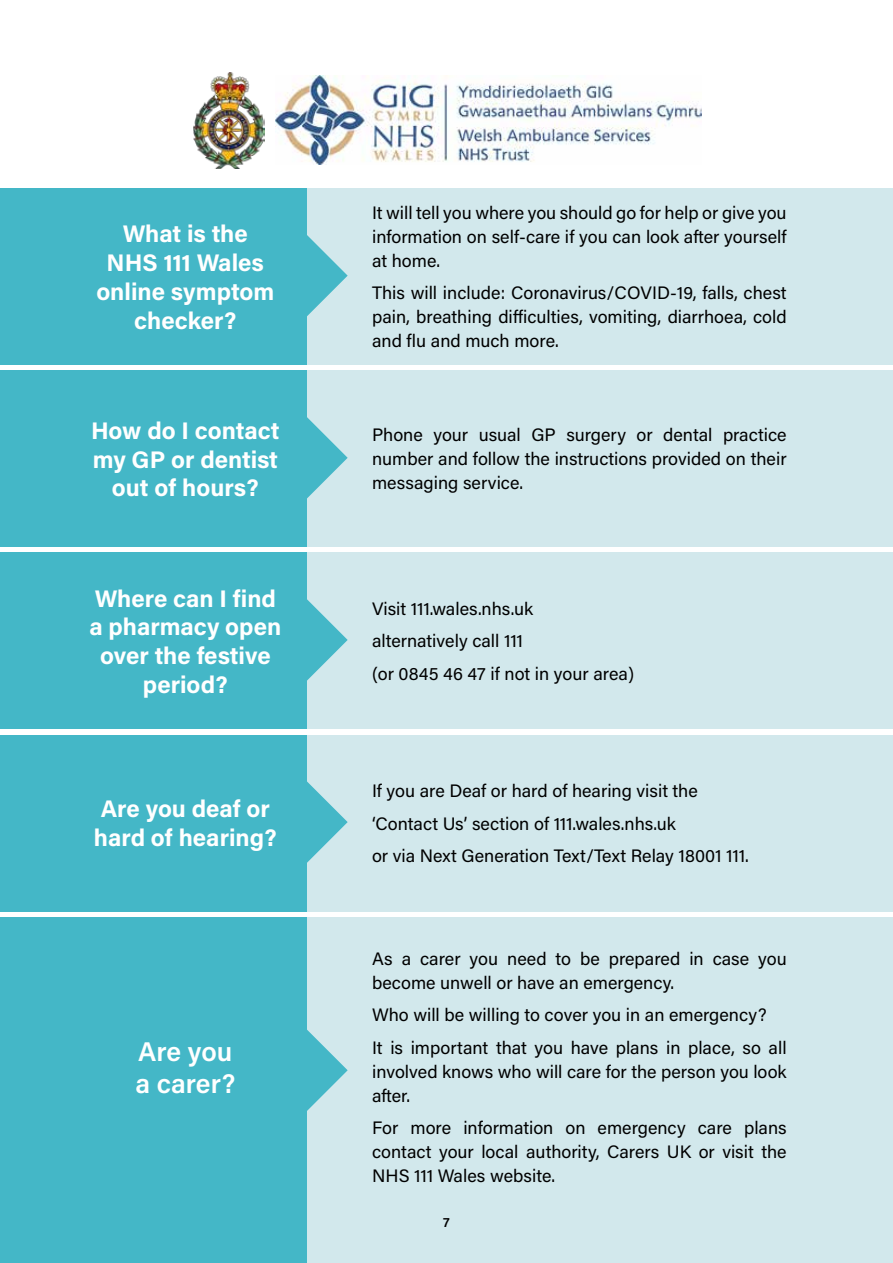
<style>
.page{position:relative;width:893px;height:1263px;background:#fff}
.page>*{position:absolute;margin:0;border:0;box-sizing:border-box;transform-origin:0 0}
.Subtitle_Blue{font:600 27px "Acumin Pro";color:#fff}
.BODY{font:700 24px/28.8px "Acumin Pro";color:#fff;text-align:center}
.BODY-2{font:18px/24px "Acumin Pro";color:#000;text-align:justify}
.t1{font:600 13.5px "Acumin Pro";color:#000}
</style>
<div class="page">
<div style="left:285px;top:188px;width:608px;height:177px;background:#d2e8ec"></div>
<div style="left:285px;top:735px;width:608px;height:176px;background:#d2e8ec"></div>
<div style="left:285px;top:370px;width:608px;height:177px;background:#d2e8ec"></div>
<div style="left:285px;top:918px;width:608px;height:345px;background:#d2e8ec"></div>
<div style="left:285px;top:552px;width:608px;height:177px;background:#d2e8ec"></div>
<div style="left:0;top:188px;width:307px;height:177px;background:#44b7c7"></div>
<div style="left:0;top:735px;width:307px;height:176px;background:#44b7c7"></div>
<div style="left:0;top:370px;width:307px;height:177px;background:#44b7c7"></div>
<div style="left:0;top:918px;width:307px;height:345px;background:#44b7c7"></div>
<div style="left:0;top:552px;width:307px;height:177px;background:#44b7c7"></div>
<svg style="left:307px;top:235px;width:41px;height:81px"></svg>
<svg style="left:307px;top:781px;width:41px;height:82px"></svg>
<svg style="left:307px;top:417px;width:41px;height:82px"></svg>
<svg style="left:307px;top:1030px;width:41px;height:81px"></svg>
<svg style="left:307px;top:599px;width:41px;height:82px"></svg>
<img style="left:275px;top:76px;width:426px;height:89px">
<img style="left:194px;top:72px;width:70px;height:96px">
<p class="BODY" style="left:96px;top:218px;width:180px">What is the<br>NHS 111 Wales online symptom checker?</p>
<p class="BODY" style="left:91px;top:415px;width:190px">How do I contact my GP or dentist out of hours?</p>
<p class="BODY" style="left:89px;top:583px;width:193px">Where can I find a pharmacy open over the festive period?</p>
<p class="BODY" style="left:94px;top:794px;width:184px;text-align:left">Are you deaf or hard of hearing?</p>
<p class="Subtitle_Blue" style="left:138px;top:1032px;width:96px">Are you</p>
<p class="Subtitle_Blue" style="left:135px;top:1065px;width:101px">a carer?</p>
<p class="BODY-2" style="left:372px;top:200px;width:416px">It will tell you where you should go for help or give you information on self-care if you can look after yourself at home.</p>
<p class="BODY-2" style="left:372px;top:280px;width:416px">This will include: Coronavirus/COVID-19, falls, chest pain, breathing difficulties, vomiting, diarrhoea, cold and flu and much more.</p>
<p class="BODY-2" style="left:372px;top:422px;width:416px">Phone your usual GP surgery or dental practice number and follow the instructions provided on their messaging service.</p>
<p class="BODY-2" style="left:372px;top:596px;width:163px">Visit 111.wales.nhs.uk</p>
<p class="BODY-2" style="left:372px;top:628px;width:153px">alternatively call 111</p>
<p class="BODY-2" style="left:372px;top:661px;width:263px">(or 0845 46 47 if not in your area)</p>
<p class="BODY-2" style="left:372px;top:778px;width:327px">If you are Deaf or hard of hearing visit the</p>
<p class="BODY-2" style="left:372px;top:811px;width:305px">‘Contact Us’ section of 111.wales.nhs.uk</p>
<p class="BODY-2" style="left:372px;top:843px;width:378px">or via Next Generation Text/Text Relay 18001 111.</p>
<p class="BODY-2" style="left:372px;top:946px;width:416px">As a carer you need to be prepared in case you become unwell or have an emergency.</p>
<p class="BODY-2" style="left:372px;top:1002px;width:396px">Who will be willing to cover you in an emergency?</p>
<p class="BODY-2" style="left:372px;top:1035px;width:416px">It is important that you have plans in place, so all involved knows who will care for the person you look after.</p>
<p class="BODY-2" style="left:372px;top:1115px;width:416px">For more information on emergency care plans contact your local authority, Carers UK or visit the NHS 111 Wales website.</p>
<p class="t1" style="left:443px;top:1213px;width:8px">7</p>
</div>
